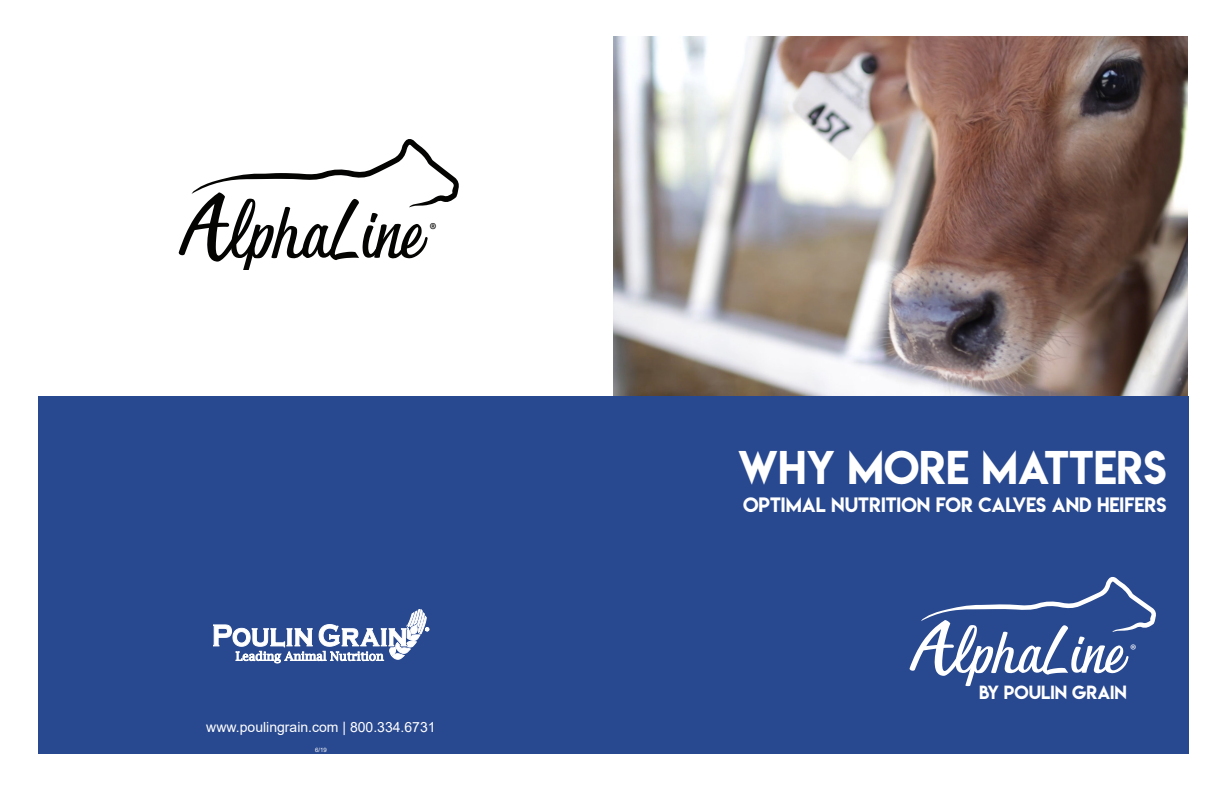
<style>
.page{position:relative;width:1224px;height:792px;background:#fff}
.page>*{position:absolute;margin:0;border:0;box-sizing:border-box;transform-origin:0 0}
.t1{font:71.4px "Carioca";color:#040503;scale:.9 1}
.t2{font:57.6px "Carioca";color:#fff}
.t3{font:42px "Lemon Milk";color:#fff}
.t4{font:19.1px "Myriad Pro";color:#040503;scale:.9 1}
.t5{font:18.5px "Lemon Milk";color:#fff}
.t6{font:17px "Lemon Milk";color:#fff}
.t7{font:15.4px "Myriad Pro";color:#fff}
.t8{font:14px "Arial";color:#fff}
.t9{font:6px "Arial";color:#fff}
.s1{font-size:83.3px}
.s2{font-size:67.2px}
</style>
<div class="page">
<img style="left:613px;top:36px;width:575px;height:360px">
<div style="left:38px;top:396px;width:1151px;height:357px;background:#28488f"></div>
<svg style="left:921px;top:577px;width:235px;height:55px"></svg>
<svg style="left:213px;top:609px;width:216px;height:55px"></svg>
<svg style="left:192px;top:139px;width:267px;height:68px"></svg>
<p class="t1" style="left:178px;top:191px;width:271px"><span class="s1">A</span>lphaLine</p>
<p class="t4" style="left:429px;top:218px;width:9px">®</p>
<p class="t8" style="left:206px;top:717px;width:231px">www.poulingrain.com | 800.334.6731</p>
<p class="t9" style="left:315px;top:745px;width:13px">6/19</p>
<p class="t3" style="left:738px;top:437px;width:430px">WHY MORE MATTERS</p>
<p class="t5" style="left:743px;top:491px;width:425px">OPTIMAL NUTRITION FOR CALVES AND HEIFERS</p>
<p class="t2" style="left:909px;top:619px;width:215px"><span class="s2">A</span>lphaLine</p>
<p class="t7" style="left:1130px;top:641px;width:8px">®</p>
<p class="t6" style="left:979px;top:681px;width:149px">BY POULIN GRAIN</p>
</div>
